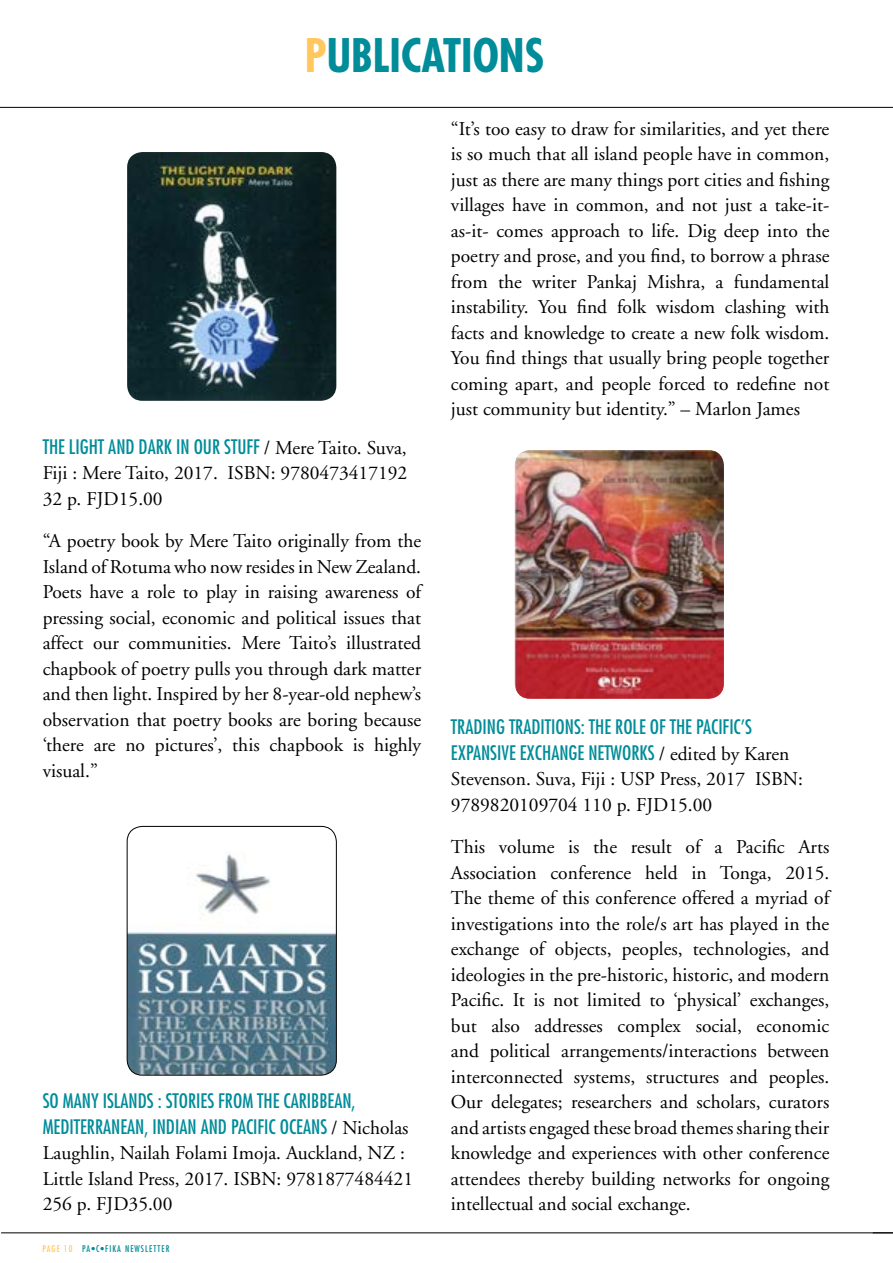
<style>
.page{position:relative;width:893px;height:1263px;background:#fff}
.page>*{position:absolute;margin:0;border:0;box-sizing:border-box;transform-origin:0 0}
.t1{font:700 condensed 45px "Futura";color:#008c99}
.t2{font:19.5px/25.5px "Adobe Garamond";color:#000}
.t3{font:condensed 19.5px/25.5px "Futura";color:#008c99}
.t4{font:condensed 9px "Futura";letter-spacing:.12em;color:#008c99}
.s1{color:#ffc75d}
.s2{font-family:"Adobe Garamond";font-stretch:normal;color:#000}
.s3{font-family:"Futura";font-stretch:condensed;color:#008c99}
</style>
<div class="page">
<img style="left:127px;top:152px;width:209px;height:249px">
<img style="left:127px;top:827px;width:209px;height:248px">
<div style="left:127px;top:826px;width:210px;height:249px;border:1px solid #000;border-radius:15px"></div>
<img style="left:515px;top:450px;width:209px;height:249px">
<hr style="left:0;top:107px;width:893px;height:1px;background:#000">
<hr style="left:1px;top:1232px;width:892px;height:1px;background:#000">
<svg style="left:873px;top:1232px;width:20px;height:1px"></svg>
<h1 class="t1" style="left:305px;top:26px;width:241px"><span class="s1">P</span>UBLICATIONS</h1>
<p class="t3" style="left:43px;top:433px;width:366px">THE LIGHT AN D DARK IN OUR STUFF <span class="s2">/ Mere Taito. Suva,</span></p>
<p class="t2" style="left:43px;top:461px;width:366px">Fiji : Mere Taito, 2017. ISBN: 9780473417192<br>32 p. FJD15.00</p>
<p class="t2" style="left:43px;top:529px;width:380px;text-align:justify">“A poetry book by Mere Taito originally from the Island of Rotuma who now resides in New Zealand.<br>Poets have a role to play in raising awareness of pressing social, economic and political issues that affect our communities. Mere Taito’s illustrated chapbook of poetry pulls you through dark matter and then light. Inspired by her 8-year-old nephew’s observation that poetry books are boring because ‘there are no pictures’, this chapbook is highly visual.”</p>
<p class="t3" style="left:43px;top:1088px;width:314px">SO MANY ISLAN DS : STORIES FROM THE CARI BBEAN,<br>MEDITERRANEAN</p>
<p class="t3" style="left:144px;top:1114px;width:101px">, INDIAN AND PACIFIC</p>
<p class="t3" style="left:280px;top:1114px;width:9px">OCEANS</p>
<p class="t2" style="left:43px;top:1115px;width:372px;text-indent:289px">/ Nicholas<br>Laughlin, Nailah Folami Imoja. Auckland, NZ :<br>Little Island Press, 2017. ISBN: 9781877484421<br>256 p. FJD35.00</p>
<p class="t4" style="left:43px;top:1243px;width:128px"><span class="s1">PAGE 10</span> PA•C•FIKA NEWSLETTER</p>
<p class="t2" style="left:451px;top:116px;width:380px;text-align:justify">“It’s too easy to draw for similarities, and yet there is so much that all island people have in common, just as there are many things port cities and fishing villages have in common, and not just a take-it&shy;as-it- comes approach to life. Dig deep into the poetry and prose, and you find, to borrow a phrase from the writer Pankaj Mishra, a fundamental instability. You find folk wisdom clashing with facts and knowledge to create a new folk wisdom.<br>You find things that usually bring people together coming apart, and people forced to redefine not just community but identity.” – Marlon James</p>
<p class="t3" style="left:451px;top:714px;width:260px">TRADING TRADITIONS: THE ROLE OF THE PACIFIC</p>
<p class="t3" style="left:741px;top:714px;width:11px">’S</p>
<p class="t3" style="left:451px;top:739px;width:23px">EXPANSI</p>
<p class="t3" style="left:501px;top:739px;width:59px">VE EXCHANGE</p>
<p class="t3" style="left:588px;top:739px;width:10px">NETW</p>
<p class="t2" style="left:451px;top:741px;width:354px;text-indent:171px"><span class="s3">ORKS</span> / edited by Karen<br>Stevenson. Suva, Fiji : USP Press, 2017 ISBN:<br>9789820109704 110 p. FJD15.00</p>
<p class="t2" style="left:451px;top:835px;width:380px;text-align:justify">This volume is the result of a Pacific Arts Association conference held in Tonga, 2015.<br>The theme of this conference offered a myriad of investigations into the role/s art has played in the exchange of objects, peoples, technologies, and ideologies in the pre-historic, historic, and modern Pacific. It is not limited to ‘physical’ exchanges, but also addresses complex social, economic and political arrangements/interactions between interconnected systems, structures and peoples.<br>Our delegates; researchers and scholars, curators and artists engaged these broad themes sharing their knowledge and experiences with other conference attendees thereby building networks for ongoing intellectual and social exchange.</p>
</div>
